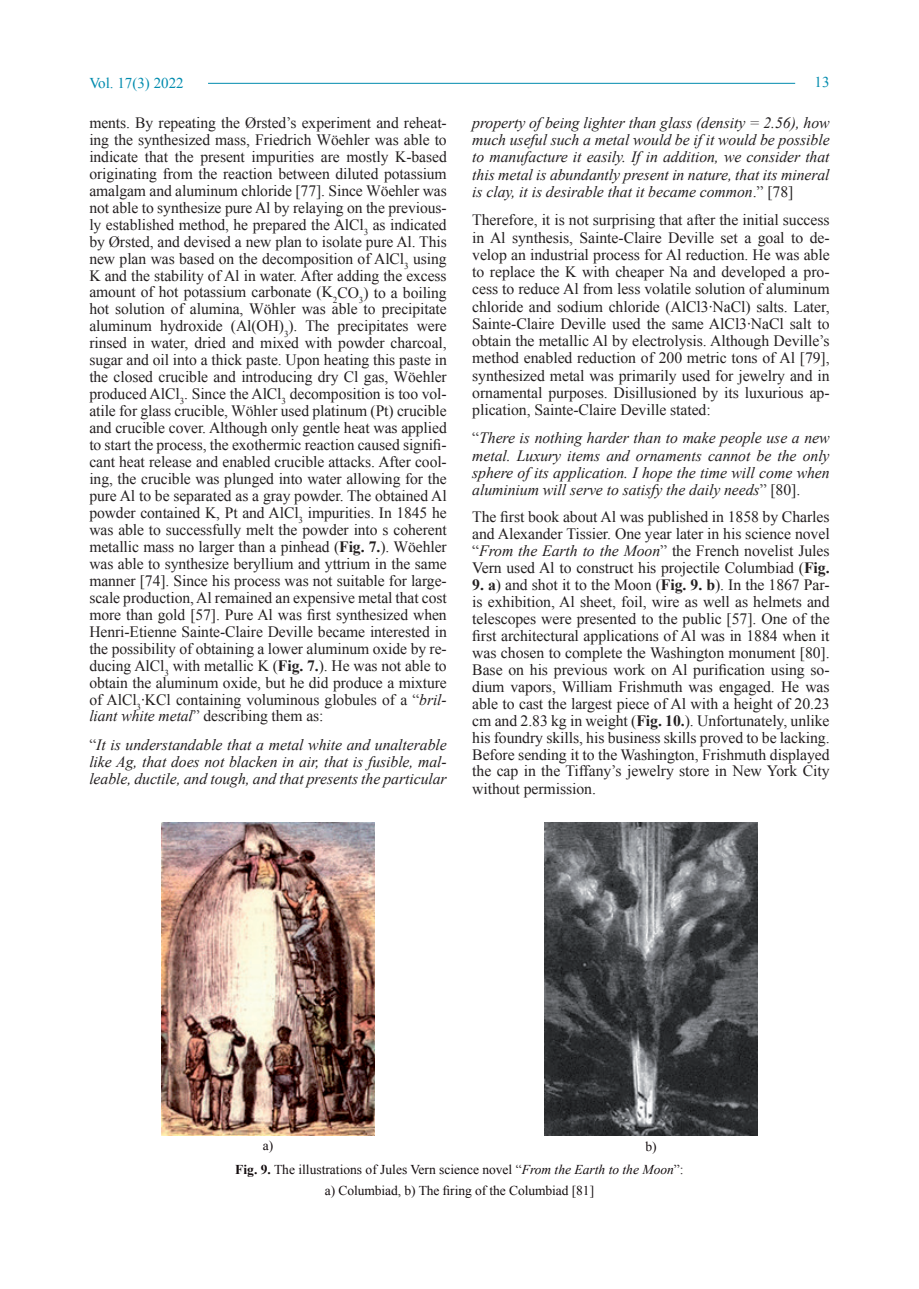
<style>
.page{position:relative;width:919px;height:1289px;background:#fff}
.page>*{position:absolute;margin:0;border:0;box-sizing:border-box;transform-origin:0 0}
.t1{font:15.75px/17px "Times New Roman";letter-spacing:-.005em;color:#231f20;text-align:justify}
.t2{font:italic 15.75px/17.2px "Times New Roman";letter-spacing:-.005em;color:#231f20;text-align:justify}
.t3{font:15px "Times New Roman";color:#008bae}
.t4{font:13.5px "Times New Roman";color:#140d0f}
.s1{font-weight:700}
.s2{font-style:italic}
.s3{font-style:normal}
</style>
<div class="page">
<hr style="left:208px;top:83px;width:587px;height:1px;background:#008bae">
<img style="left:162px;top:822px;width:212px;height:313px">
<img style="left:544px;top:822px;width:213px;height:313px">
<p class="t3" style="left:89px;top:73px;width:96px">Vol. 17(3) 2022</p>
<p class="t3" style="left:814px;top:71px;width:16px">13</p>
<p class="t1" style="left:89px;top:114px;width:359px">ments. By repeating the Ørsted’s experiment and reheat&shy;ing the synthesized mass, Friedrich Wöehler was able to indicate that the present impurities are mostly K-based originating from the reaction between diluted potassium amalgam and aluminum chloride [77]. Since Wöehler was not able to synthesize pure Al by relaying on the previous&shy;ly established method, he prepared the AlCl<sub>3</sub> as indicated by Ørsted, and devised a new plan to isolate pure Al. This new plan was based on the decomposition of AlCl<sub>3</sub> using K and the stability of Al in water. After adding the excess amount of hot potassium carbonate (K<sub>2</sub>CO<sub>3</sub>) to a boiling hot solution of alumina, Wöhler was able to precipitate aluminum hydroxide (Al(OH)<sub>3</sub>). The precipitates were rinsed in water, dried and mixed with powder charcoal, sugar and oil into a thick paste. Upon heating this paste in the closed crucible and introducing dry Cl gas, Wöehler produced AlCl<sub>3</sub>. Since the AlCl<sub>3</sub> decomposition is too vol&shy;atile for glass crucible, Wöhler used platinum (Pt) crucible and crucible cover. Although only gentle heat was applied to start the process, the exothermic reaction caused signifi&shy;cant heat release and enabled crucible attacks. After cool&shy;ing, the crucible was plunged into water allowing for the pure Al to be separated as a gray powder. The obtained Al powder contained K, Pt and AlCl<sub>3</sub> impurities. In 1845 he was able to successfully melt the powder into s coherent metallic mass no larger than a pinhead (<span class="s1">Fig. 7.</span>). Wöehler was able to synthesize beryllium and yttrium in the same manner [74]. Since his process was not suitable for large&shy;scale production, Al remained an expensive metal that cost more than gold [57]. Pure Al was first synthesized when Henri-Etienne Sainte-Claire Deville became interested in the possibility of obtaining a lower aluminum oxide by re&shy;ducing AlCl<sub>3</sub> with metallic K (<span class="s1">Fig. 7.</span>). He was not able to obtain the aluminum oxide, but he did produce a mixture of AlCl<sub>3</sub>·KCl containing voluminous globules of a “<span class="s2">bril&shy;liant white metal</span>” describing them as:</p>
<p class="t2" style="left:89px;top:735px;width:359px"><span class="s3">“</span>It is understandable that a metal white and unalterable like Ag, that does not blacken in air, that is fusible, mal&shy;leable, ductile, and tough, and that presents the particular</p>
<p class="t2" style="left:472px;top:114px;width:359px">property of being lighter than glass (density = 2.56), how much useful such a metal would be if it would be possible to manufacture it easily. If in addition, we consider that this metal is abundantly present in nature, that its mineral is clay, it is desirable that it became common<span class="s3">.” [78]</span></p>
<p class="t1" style="left:472px;top:211px;width:359px">Therefore, it is not surprising that after the initial success in Al synthesis, Sainte-Claire Deville set a goal to de&shy;velop an industrial process for Al reduction. He was able to replace the K with cheaper Na and developed a pro&shy;cess to reduce Al from less volatile solution of aluminum chloride and sodium chloride (AlCl3·NaCl) salts. Later, Sainte-Claire Deville used the same AlCl3·NaCl salt to obtain the metallic Al by electrolysis. Although Deville’s method enabled reduction of 200 metric tons of Al [79], synthesized metal was primarily used for jewelry and in ornamental purposes. Disillusioned by its luxurious ap&shy;plication, Sainte-Claire Deville stated:</p>
<p class="t2" style="left:472px;top:429px;width:359px"><span class="s3">“</span>There is nothing harder than to make people use a new metal. Luxury items and ornaments cannot be the only sphere of its application. I hope the time will come when aluminium will serve to satisfy the daily needs<span class="s3">” [80].</span></p>
<p class="t1" style="left:472px;top:508px;width:359px">The first book about Al was published in 1858 by Charles and Alexander Tissier. One year later in his science novel “<span class="s2">From the Earth to the Moon</span>” the French novelist Jules Vern used Al to construct his projectile Columbiad (<span class="s1">Fig.</span></p>
<p class="t1" style="left:472px;top:576px;width:359px"><span class="s1">9. a</span>) and shot it to the Moon (<span class="s1">Fig. 9. b</span>). In the 1867 Par&shy;is exhibition, Al sheet, foil, wire as well as helmets and telescopes were presented to the public [57]. One of the first architectural applications of Al was in 1884 when it was chosen to complete the Washington monument [80].<br>Base on his previous work on Al purification using so&shy;dium vapors, William Frishmuth was engaged. He was able to cast the largest piece of Al with a height of 20.23 cm and 2.83 kg in weight (<span class="s1">Fig. 10.</span>). Unfortunately, unlike his foundry skills, his business skills proved to be lacking.<br>Before sending it to the Washington, Frishmuth displayed the cap in the Tiffany’s jewelry store in New York City without permission.</p>
<p class="t4" style="left:263px;top:1136px;width:12px">a)</p>
<p class="t4" style="left:645px;top:1137px;width:13px">b)</p>
<p class="t4" style="left:235px;top:1159px;width:450px"><span class="s1">Fig. 9.</span> The illustrations of Jules Vern science novel “<span class="s2">From the Earth to the Moon</span>”:</p>
<p class="t4" style="left:325px;top:1181px;width:271px">a) Columbiad, b) The firing of the Columbiad [81]</p>
</div>
